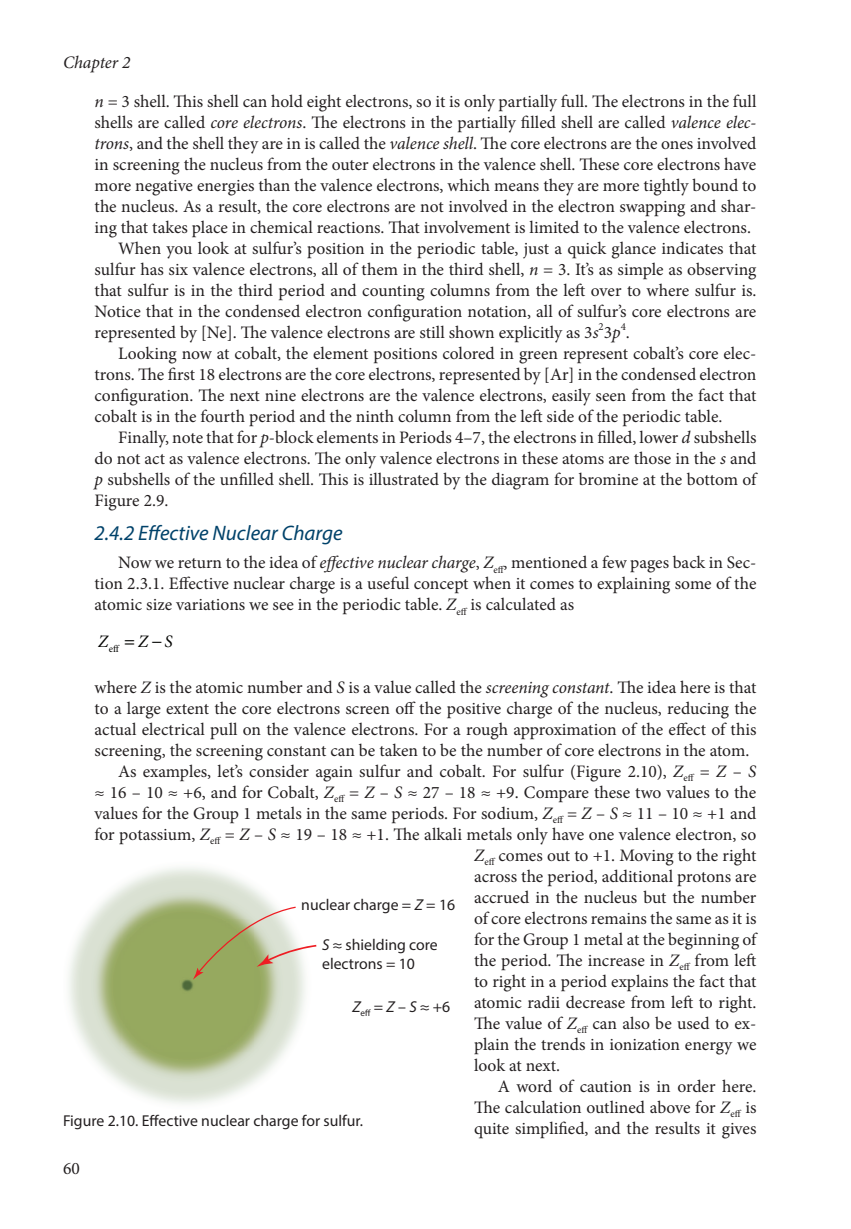
<style>
.page{position:relative;width:851px;height:1229px;background:#fff}
.page>*{position:absolute;margin:0;border:0;box-sizing:border-box;transform-origin:0 0}
.t1{font:italic 21px "Myriad Pro";color:#01426a}
.t2{font:17.5px/21px "Minion Pro";color:#231f20;text-align:justify}
.t3{font:italic 17.5px "Minion Pro";letter-spacing:-.01em;color:#231f20}
.t4{font:italic 17.5px "Minion Pro";color:#040503}
.t5{font:15.75px/18.9px "Myriad Pro";color:#231f20}
.t6{font:10.85px "Minion Pro";color:#231f20}
.s1{font-style:italic}
</style>
<div class="page">
<img style="left:69px;top:867px;width:248px;height:237px">
<img style="left:121px;top:920px;width:132px;height:131px">
<svg style="left:193px;top:906px;width:123px;height:73px"></svg>
<p class="t3" style="left:63px;top:50px;width:69px">Chapter 2</p>
<p class="t2" style="left:94px;top:91px;width:663px"><span class="s1">n</span> = 3 shell. This shell can hold eight electrons, so it is only partially full. The electrons in the full</p>
<p class="t2" style="left:94px;top:112px;width:663px">shells are called <span class="s1">core electrons</span>. The electrons in the partially filled shell are called <span class="s1">valence elec-</span></p>
<p class="t2" style="left:94px;top:133px;width:663px"><span class="s1">trons</span>, and the shell they are in is called the <span class="s1">valence shell</span>. The core electrons are the ones involved</p>
<p class="t2" style="left:94px;top:154px;width:663px">in screening the nucleus from the outer electrons in the valence shell. These core electrons have</p>
<p class="t2" style="left:94px;top:175px;width:663px">more negative energies than the valence electrons, which means they are more tightly bound to</p>
<p class="t2" style="left:94px;top:196px;width:663px">the nucleus. As a result, the core electrons are not involved in the electron swapping and shar-</p>
<p class="t2" style="left:94px;top:217px;width:658px">ing that takes place in chemical reactions. That involvement is limited to the valence electrons.</p>
<p class="t2" style="left:118px;top:238px;width:639px">When you look at sulfur’s position in the periodic table, just a quick glance indicates that</p>
<p class="t2" style="left:94px;top:259px;width:663px">sulfur has six valence electrons, all of them in the third shell, <span class="s1">n</span> = 3. It’s as simple as observing</p>
<p class="t2" style="left:94px;top:280px;width:663px">that sulfur is in the third period and counting columns from the left over to where sulfur is.</p>
<p class="t2" style="left:94px;top:301px;width:663px">Notice that in the condensed electron configuration notation, all of sulfur’s core electrons are</p>
<p class="t2" style="left:94px;top:322px;width:537px">represented by [Ne]. The valence electrons are still shown explicitly as 3<span class="s1">s</span> 3<span class="s1">p</span> .</p>
<p class="t6" style="left:598px;top:319px;width:7px">2</p>
<p class="t6" style="left:620px;top:319px;width:7px">4</p>
<p class="t2" style="left:94px;top:343px;width:663px;text-indent:24px">Looking now at cobalt, the element positions colored in green represent cobalt’s core elec&shy;trons. The first 18 electrons are the core electrons, represented by [Ar] in the condensed electron configuration. The next nine electrons are the valence electrons, easily seen from the fact that cobalt is in the fourth period and the ninth column from the left side of the periodic table.</p>
<p class="t2" style="left:94px;top:427px;width:663px;text-indent:24px">Finally, note that for <span class="s1">p</span>-block elements in Periods 4–7, the electrons in filled, lower <span class="s1">d</span> subshells do not act as valence electrons. The only valence electrons in these atoms are those in the <span class="s1">s</span> and <span class="s1">p</span> subshells of the unfilled shell. This is illustrated by the diagram for bromine at the bottom of Figure 2.9.</p>
<p class="t1" style="left:94px;top:519px;width:249px">2.4.2 Effective Nuclear Charge</p>
<p class="t2" style="left:94px;top:552px;width:663px;text-indent:24px">Now we return to the idea of <span class="s1">effective nuclear charge</span>, <span class="s1">Z</span><sub>eff</sub>, mentioned a few pages back in Sec&shy;tion 2.3.1. Effective nuclear charge is a useful concept when it comes to explaining some of the atomic size variations we see in the periodic table. <span class="s1">Z</span><sub>eff</sub> is calculated as</p>
<p class="t4" style="left:98px;top:629px;width:76px">Z<sub>eff</sub> Z−S</p>
<p class="t2" style="left:94px;top:676px;width:663px">where <span class="s1">Z</span> is the atomic number and <span class="s1">S</span> is a value called the <span class="s1">screening constant</span>. The idea here is that</p>
<p class="t2" style="left:94px;top:697px;width:663px">to a large extent the core electrons screen off the positive charge of the nucleus, reducing the</p>
<p class="t2" style="left:94px;top:718px;width:663px">actual electrical pull on the valence electrons. For a rough approximation of the effect of this</p>
<p class="t2" style="left:94px;top:739px;width:656px">screening, the screening constant can be taken to be the number of core electrons in the atom.</p>
<p class="t2" style="left:118px;top:760px;width:639px">As examples, let’s consider again sulfur and cobalt. For sulfur (Figure 2.10), <span class="s1">Z</span><sub>eff</sub> = <span class="s1">Z</span> – <span class="s1">S</span></p>
<p class="t2" style="left:95px;top:781px;width:663px">≈ 16 – 10 ≈ +6, and for Cobalt, <span class="s1">Z</span><sub>eff</sub> = <span class="s1">Z</span> – <span class="s1">S</span> ≈ 27 – 18 ≈ +9. Compare these two values to the</p>
<p class="t2" style="left:95px;top:802px;width:663px">values for the Group 1 metals in the same periods. For sodium, <span class="s1">Z</span><sub>eff</sub> = <span class="s1">Z</span> – <span class="s1">S</span> ≈ 11 – 10 ≈ +1 and</p>
<p class="t2" style="left:94px;top:823px;width:663px">for potassium, <span class="s1">Z</span><sub>eff</sub> = <span class="s1">Z</span> – <span class="s1">S</span> ≈ 19 – 18 ≈ +1. The alkali metals only have one valence electron, so</p>
<p class="t2" style="left:474px;top:844px;width:284px"><span class="s1">Z</span><sub>eff</sub> comes out to +1. Moving to the right</p>
<p class="t2" style="left:474px;top:865px;width:284px">across the period, additional protons are</p>
<p class="t2" style="left:474px;top:886px;width:284px">accrued in the nucleus but the number</p>
<p class="t2" style="left:474px;top:907px;width:284px">of core electrons remains the same as it is</p>
<p class="t2" style="left:474px;top:928px;width:284px">for the Group 1 metal at the beginning of</p>
<p class="t2" style="left:474px;top:949px;width:284px">the period. The increase in <span class="s1">Z</span><sub>eff</sub> from left</p>
<p class="t2" style="left:474px;top:970px;width:284px">to right in a period explains the fact that</p>
<p class="t2" style="left:474px;top:991px;width:284px">atomic radii decrease from left to right.</p>
<p class="t2" style="left:474px;top:1012px;width:284px">The value of <span class="s1">Z</span><sub>eff</sub> can also be used to ex-</p>
<p class="t2" style="left:474px;top:1033px;width:284px">plain the trends in ionization energy we</p>
<p class="t2" style="left:474px;top:1054px;width:88px">look at next.</p>
<p class="t2" style="left:497px;top:1075px;width:260px">A word of caution is in order here.</p>
<p class="t2" style="left:474px;top:1096px;width:284px">The calculation outlined above for <span class="s1">Z</span><sub>eff</sub> is</p>
<p class="t2" style="left:474px;top:1117px;width:284px">quite simplified, and the results it gives</p>
<p class="t5" style="left:301px;top:895px;width:155px">nuclear charge = <span class="s1">Z</span> = 16</p>
<p class="t5" style="left:322px;top:934px;width:117px"><span class="s1">S</span> ≈ shielding core electrons = 10</p>
<p class="t5" style="left:352px;top:997px;width:99px"><span class="s1">Z</span><sub>eff</sub> = <span class="s1">Z</span> – <span class="s1">S</span> ≈ +6</p>
<p class="t5" style="left:63px;top:1111px;width:301px">Figure 2.10. Effective nuclear charge for sulfur.</p>
<p class="t2" style="left:63px;top:1157px;width:18px">60</p>
</div>
